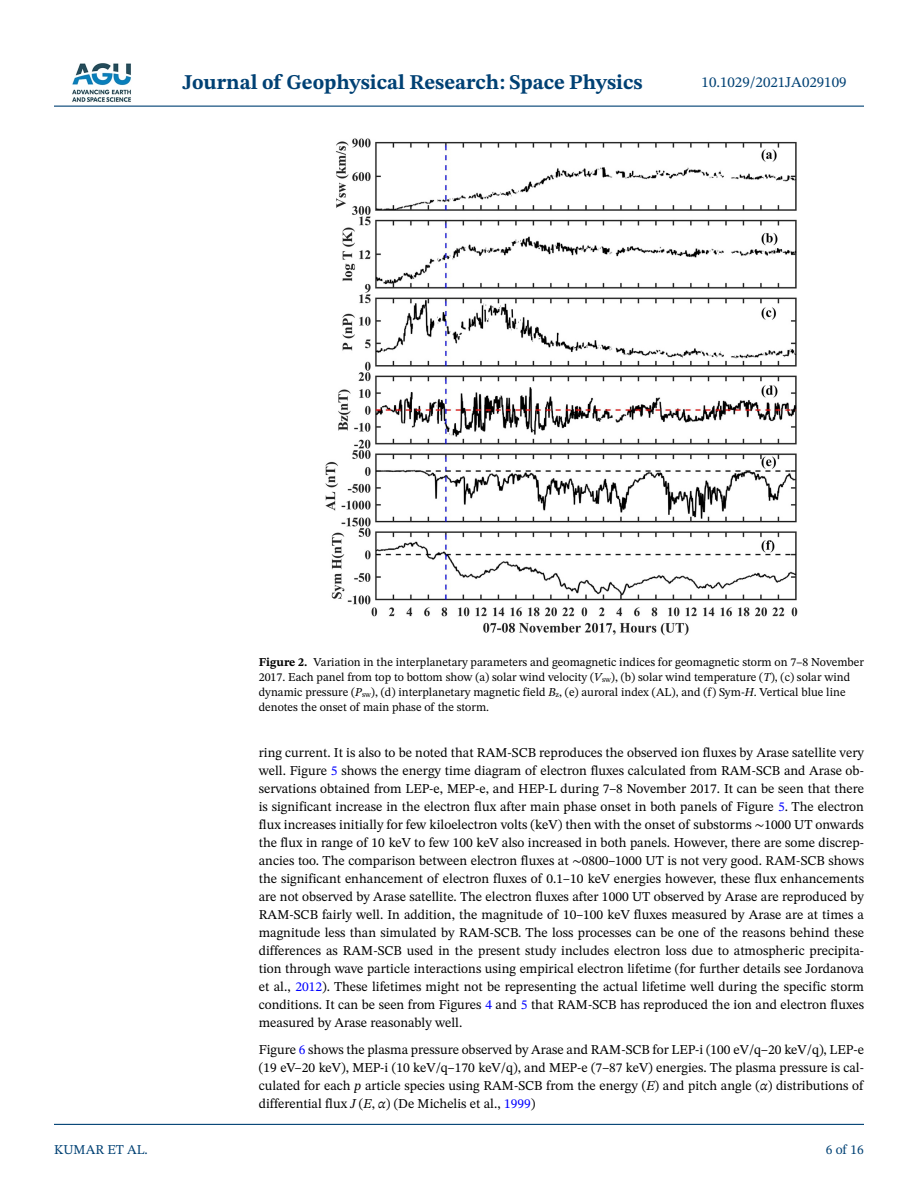
<style>
.page{position:relative;width:918px;height:1188px;background:#fff}
.page>*{position:absolute;margin:0;border:0;box-sizing:border-box;transform-origin:0 0}
.t1{font:700 21px "STIX Two Text";color:#004174}
.t2{font:15px "STIX Two Text";color:#004174}
.t3{font:13.5px/18px "STIX Two Text";color:#000;text-align:justify}
.t4{font:13.5px "STIX Two Text";color:#004174}
.t5{font:12px/15px "STIX Two Text";color:#000}
.s1{font-weight:700}
.s2{font-style:italic}
.s3{color:#00f}
.s4{font-family:"STIX Two Math"}
</style>
<div class="page">
<hr style="left:54px;top:106px;width:810px;height:1px;background:#004174">
<hr style="left:54px;top:1124px;width:810px;height:1px;background:#004174">
<img style="left:72px;top:63px;width:59px;height:39px">
<img style="left:325px;top:138px;width:473px;height:498px">
<h1 class="t1" style="left:182px;top:67px;width:462px">Journal of Geophysical Research: Space Physics</h1>
<p class="t2" style="left:702px;top:72px;width:146px">10.1029/2021JA029109</p>
<p class="t4" style="left:54px;top:1140px;width:95px">KUMAR ET AL.</p>
<p class="t5" style="left:259px;top:654px;width:607px"><span class="s1">Figure 2.</span> Variation in the interplanetary parameters and geomagnetic indices for geomagnetic storm on 7–8 November 2017. Each panel from top to bottom show (a) solar wind velocity (<span class="s2">V</span><sub>sw</sub>), (b) solar wind temperature (<span class="s2">T</span>), (c) solar wind dynamic pressure (<span class="s2">P</span><sub>sw</sub>), (d) interplanetary magnetic field <span class="s2">B</span><sub>z</sub>, (e) auroral index (AL), and (f) Sym-<span class="s2">H</span>. Vertical blue line denotes the onset of main phase of the storm.</p>
<p class="t3" style="left:259px;top:743px;width:607px">ring current. It is also to be noted that RAM-SCB reproduces the observed ion fluxes by Arase satellite very well. Figure <span class="s3">5</span> shows the energy time diagram of electron fluxes calculated from RAM-SCB and Arase ob&shy;servations obtained from LEP-e, MEP-e, and HEP-L during 7–8 November 2017. It can be seen that there is significant increase in the electron flux after main phase onset in both panels of Figure <span class="s3">5</span>. The electron flux increases initially for few kiloelectron volts (keV) then with the onset of substorms <span class="s4">∼</span>1000 UT onwards the flux in range of 10 keV to few 100 keV also increased in both panels. However, there are some discrep&shy;ancies too. The comparison between electron fluxes at <span class="s4">∼</span>0800–1000 UT is not very good. RAM-SCB shows the significant enhancement of electron fluxes of 0.1–10 keV energies however, these flux enhancements are not observed by Arase satellite. The electron fluxes after 1000 UT observed by Arase are reproduced by RAM-SCB fairly well. In addition, the magnitude of 10–100 keV fluxes measured by Arase are at times a magnitude less than simulated by RAM-SCB. The loss processes can be one of the reasons behind these differences as RAM-SCB used in the present study includes electron loss due to atmospheric precipita&shy;tion through wave particle interactions using empirical electron lifetime (for further details see Jordanova et al., <span class="s3">2012</span>). These lifetimes might not be representing the actual lifetime well during the specific storm conditions. It can be seen from Figures <span class="s3">4</span> and <span class="s3">5</span> that RAM-SCB has reproduced the ion and electron fluxes measured by Arase reasonably well.</p>
<p class="t3" style="left:259px;top:1040px;width:607px">Figure <span class="s3">6</span> shows the plasma pressure observed by Arase and RAM-SCB for LEP-i (100 eV/q–20 keV/q), LEP-e (19 eV–20 keV), MEP-i (10 keV/q–170 keV/q), and MEP-e (7–87 keV) energies. The plasma pressure is cal&shy;culated for each <span class="s2">p</span> article species using RAM-SCB from the energy (<span class="s2">E</span>) and pitch angle (<span class="s2">α</span>) distributions of differential flux <span class="s2">J</span> (<span class="s2">E</span>, <span class="s2">α</span>) (De Michelis et al., <span class="s3">1999</span>)</p>
<p class="t4" style="left:826px;top:1140px;width:40px">6 of 16</p>
</div>
